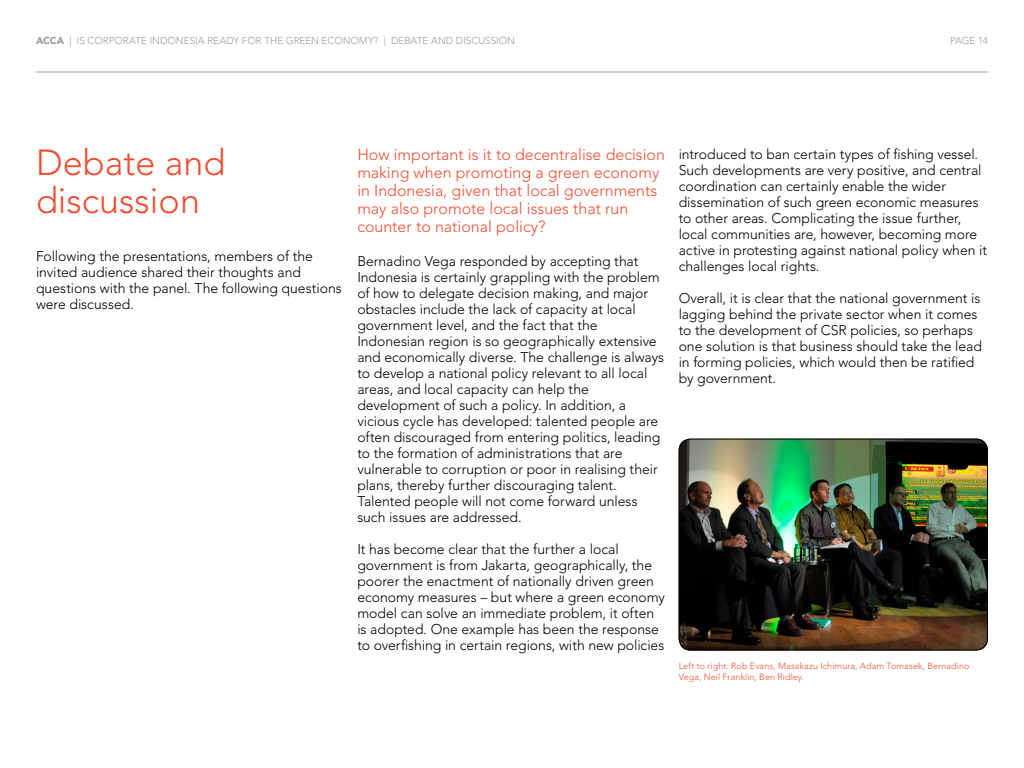
<style>
.page{position:relative;width:1024px;height:768px;background:#fff}
.page>*{position:absolute;margin:0;border:0;box-sizing:border-box;transform-origin:0 0}
.Heading_L1__Chapter{font:300 36px/38px "Avenir LT Std";color:#ef4f34}
.Pull_text{font:300 16px/18px "Avenir LT Std";color:#ef4f34}
.body_text{font:300 14px/16px "Avenir LT Std";letter-spacing:-.005em;color:#000}
.t1{font:300 10px "Avenir LT Std";color:#9c9d9a}
.Caption_text{font:300 9px/11px "Avenir LT Std";letter-spacing:.01em;color:#ef4f34}
.s1{font-weight:900}
</style>
<div class="page">
<hr style="left:36px;top:72px;width:952px;height:1px;background:#9c9d9a">
<img style="left:679px;top:439px;width:309px;height:211px">
<div style="left:679px;top:439px;width:309px;height:212px;border:1px solid #000;border-radius:12px"></div>
<p class="t1" style="left:36px;top:34px;width:382px"><span class="s1">ACCA</span> | IS CORPORATE INDONESIA READY FOR THE GREEN ECONOMY? | Debate</p>
<p class="t1" style="left:431px;top:34px;width:9px">and</p>
<p class="t1" style="left:456px;top:34px;width:7px">disc</p>
<p class="t1" style="left:478px;top:34px;width:14px">ussion</p>
<p class="t1" style="left:950px;top:34px;width:39px">PAGE 14</p>
<p class="Heading_L1__Chapter" style="left:36px;top:144px;width:191px">Debate and discussion</p>
<p class="body_text" style="left:36px;top:248px;width:307px">Following the presentations, members of the invited audience shared their thoughts and questions with the panel. The following questions were discussed.</p>
<p class="Pull_text" style="left:357px;top:146px;width:309px">How important is it to decentralise decision making when promoting a green economy in Indonesia, given that local governments may also promote local issues that run counter to national policy?</p>
<p class="body_text" style="left:357px;top:253px;width:308px">Bernadino Vega responded by accepting that Indonesia is certainly grappling with the problem of how to delegate decision making, and major obstacles include the lack of capacity at local government level, and the fact that the Indonesian region is so geographically extensive and economically diverse. The challenge is always to develop a national policy relevant to all local areas, and local capacity can help the development of such a policy. In addition, a vicious cycle has developed: talented people are often discouraged from entering politics, leading to the formation of administrations that are vulnerable to corruption or poor in realising their plans, thereby further discouraging talent.<br>Talented people will not come forward unless such issues are addressed.</p>
<p class="body_text" style="left:357px;top:541px;width:309px">It has become clear that the further a local government is from Jakarta, geographically, the poorer the enactment of nationally driven green economy measures – but where a green economy model can solve an immediate problem, it often is adopted. One example has been the response to overfishing in certain regions, with new policies</p>
<p class="body_text" style="left:679px;top:146px;width:310px">introduced to ban certain types of fishing vessel.<br>Such developments are very positive, and central coordination can certainly enable the wider dissemination of such green economic measures to other areas. Complicating the issue further, local communities are, however, becoming more active in protesting against national policy when it challenges local rights.</p>
<p class="body_text" style="left:679px;top:290px;width:305px">Overall, it is clear that the national government is lagging behind the private sector when it comes to the development of CSR policies, so perhaps one solution is that business should take the lead in forming policies, which would then be ratified by government.</p>
<p class="Caption_text" style="left:679px;top:661px;width:292px">Left to right: Rob Evans, Masakazu Ichimura, Adam Tomasek, Bernadino<br>Vega, Neil Franklin, Ben Ridley.</p>
</div>
